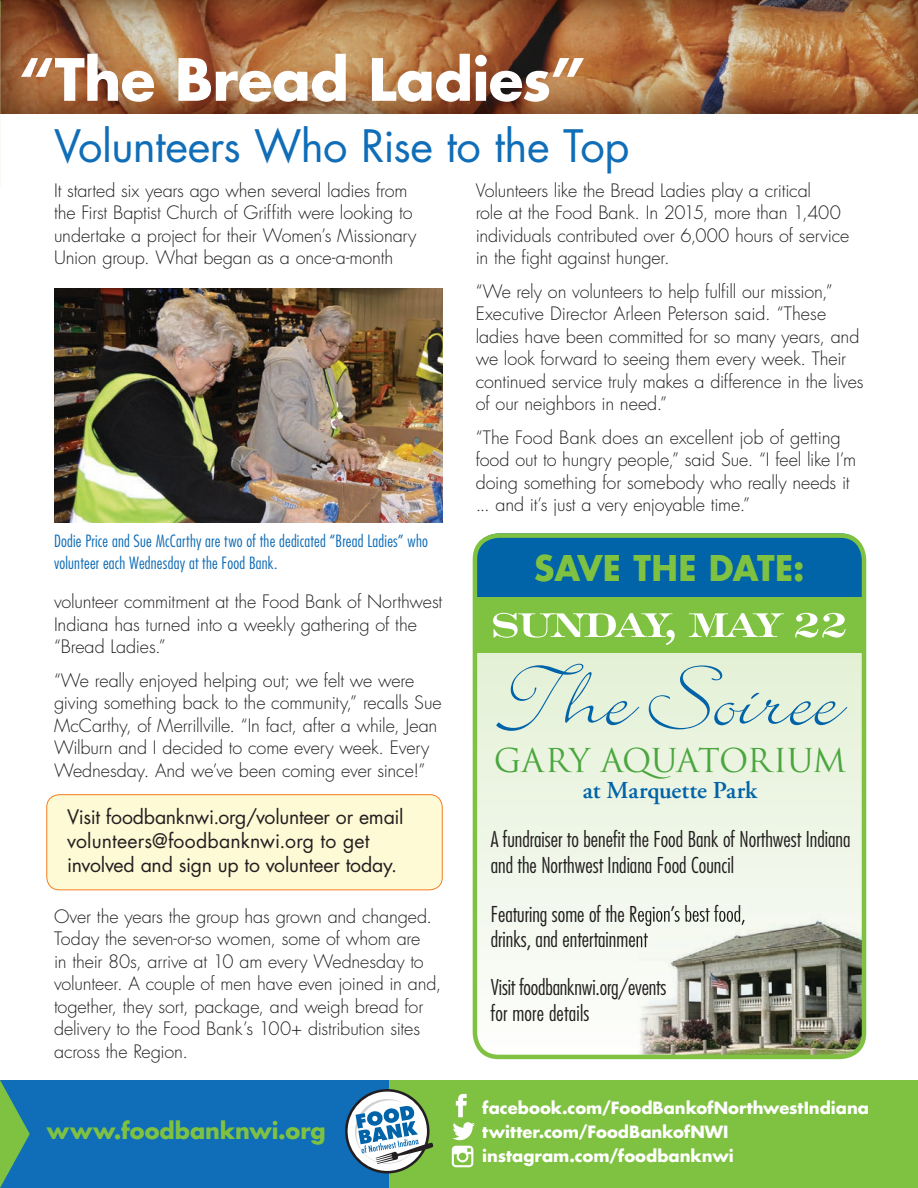
<style>
.page{position:relative;width:918px;height:1188px;background:#fff}
.page>*{position:absolute;margin:0;border:0;box-sizing:border-box;transform-origin:0 0}
.t1{font:95.4px "Bickley Script Let Plain";letter-spacing:-.01em;color:#0163a8;scale:1.14 1}
.t2{font:700 56.7px "Futura";letter-spacing:-.01em;color:#fff}
.t3{font:700 51px "Engravers Roman BT";letter-spacing:-.05em;color:#fff}
.t4{font:43.5px "Futura";letter-spacing:-.015em;color:#106db7}
.t5{font:700 34.5px "Futura";letter-spacing:-.005em;color:#7fc241;scale:.96 1}
.t6{font:32.1px "Trajan";letter-spacing:-.025em;color:#4ba63f}
.t7{font:600 24.3px "Adobe Garamond";letter-spacing:-.01em;color:#0163a8}
.t8{font:700 22.5px "Futura";color:#7fc241}
.t9{font:300 condensed 21.3px/25.5px "Futura";color:#231f20}
.t10{font:19.5px/24px "Futura";letter-spacing:-.01em;color:#231f20}
.t11{font:300 18px/22.5px "Futura";letter-spacing:-.005em;color:#231f20}
.t12{font:300 condensed 16.5px/21.8px "Futura";letter-spacing:.015em;color:#106db7}
.t13{font:700 16.35px/24px "Futura";color:#fff}
.s1{font-size:96.6px}
</style>
<div class="page">
<img style="left:0;top:0;width:918px;height:113px">
<div style="left:0;top:1080px;width:395px;height:108px;background:#106db7"></div>
<div style="left:389px;top:1080px;width:529px;height:108px;background:#7fc241"></div>
<img style="left:54px;top:289px;width:388px;height:233px">
<svg style="left:452px;top:1094px;width:23px;height:46px"></svg>
<svg style="left:452px;top:1146px;width:21px;height:21px"></svg>
<svg style="left:0;top:1080px;width:30px;height:108px"></svg>
<svg style="left:345px;top:1089px;width:88px;height:84px"></svg>
<svg style="left:477px;top:653px;width:384px;height:405px"></svg>
<div style="left:492px;top:904px;width:254px;height:22px;background:#f4f9ee"></div>
<div style="left:491px;top:930px;width:147px;height:21px;background:#f5faf1"></div>
<div style="left:475px;top:538px;width:386px;height:59px;background:#0163a8"></div>
<div style="left:475px;top:597px;width:389px;height:56px;background:#7fc241"></div>
<img style="left:638px;top:913px;width:226px;height:145px">
<img style="left:638px;top:913px;width:108px;height:13px">
<img style="left:638px;top:930px;width:10px;height:21px">
<div style="left:473px;top:533px;width:393px;height:526px;border:4px solid #7fc241;border-radius:24px"></div>
<div style="left:47px;top:795px;width:395px;height:95px;background:#fefad5;border-radius:13px"></div>
<div style="left:46px;top:794px;width:397px;height:96px;border:1px solid #f47d21;border-radius:13px"></div>
<h2 class="t2" style="left:20px;top:40px;width:567px">“ The Bread Ladies”</h2>
<h3 class="t4" style="left:54px;top:116px;width:577px">Volunteers Who Rise to the Top</h3>
<p class="t11" style="left:54px;top:179px;width:364px">It started six years ago when several ladies from the First Baptist Church of Griffith were looking to undertake a project for their Women’s Missionary Union group. What began as a once-a-month</p>
<p class="t12" style="left:54px;top:530px;width:375px">Dodie Price and Sue McCarthy are two of the dedicated “Bread Ladies” who volunteer each Wednesday at the Food Bank.</p>
<p class="t11" style="left:54px;top:591px;width:390px">volunteer commitment at the Food Bank of Northwest<br>Indiana has turned into a weekly gathering of the “Bread Ladies.”</p>
<p class="t11" style="left:54px;top:669px;width:389px">“We really enjoyed helping out; we felt we were giving something back to the community,” recalls Sue McCarthy, of Merrillville. “In fact, after a while, Jean Wilburn and I decided to come every week. Every Wednesday. And we’ve been coming ever since!”</p>
<p class="t10" style="left:67px;top:805px;width:338px">Visit foodbanknwi.org/volunteer or email volunteers@foodbanknwi.org to get involved and sign up to volunteer today.</p>
<p class="t11" style="left:54px;top:905px;width:389px">Over the years the group has grown and changed.<br>Today the seven-or-so women, some of whom are<br>in their 80s, arrive at 10 am every Wednesday to volunteer. A couple of men have even joined in and, together, they sort, package, and weigh bread for delivery to the Food Bank’s 100+ distribution sites across the Region.</p>
<p class="t8" style="left:47px;top:1115px;width:281px">www.foodbanknwi.org</p>
<p class="t11" style="left:476px;top:179px;width:375px">Volunteers like the Bread Ladies play a critical<br>role at the Food Bank. In 2015, more than 1,400 individuals contributed over 6,000 hours of service in the fight against hunger.</p>
<p class="t11" style="left:476px;top:280px;width:389px">“We rely on volunteers to help fulfill our mission,” Executive Director Arleen Peterson said. “These ladies have been committed for so many years, and we look forward to seeing them every week. Their continued service truly makes a difference in the lives of our neighbors in need.”</p>
<p class="t11" style="left:476px;top:426px;width:382px">“The Food Bank does an excellent job of getting food out to hungry people,” said Sue. “I feel like I’m doing something for somebody who really needs it ... and it’s just a very enjoyable time.”</p>
<h3 class="t5" style="left:534px;top:544px;width:283px">SAVE THE DATE:</h3>
<h3 class="t3" style="left:490px;top:598px;width:360px">SUNDAY, MAY 22</h3>
<h1 class="t1" style="left:500px;top:657px;width:300px"><span class="s1">The</span> Soiree</h1>
<h3 class="t6" style="left:494px;top:741px;width:354px">GARY AQUATORIUM</h3>
<h3 class="t7" style="left:583px;top:777px;width:175px">at Marquette Park</h3>
<p class="t9" style="left:491px;top:826px;width:361px">A fundraiser to benefit the Food Bank of Northwest Indiana and the Northwest Indiana Food Council</p>
<p class="t9" style="left:491px;top:901px;width:256px">Featuring some of the Region’s best food, drinks, and entertainment</p>
<p class="t9" style="left:491px;top:974px;width:177px">Visit foodbanknwi.org/events for more details</p>
<p class="t13" style="left:482px;top:1095px;width:388px">facebook.com/FoodBankofNorthwestIndiana twitter.com/FoodBankofNWI instagram.com/foodbanknwi</p>
</div>
